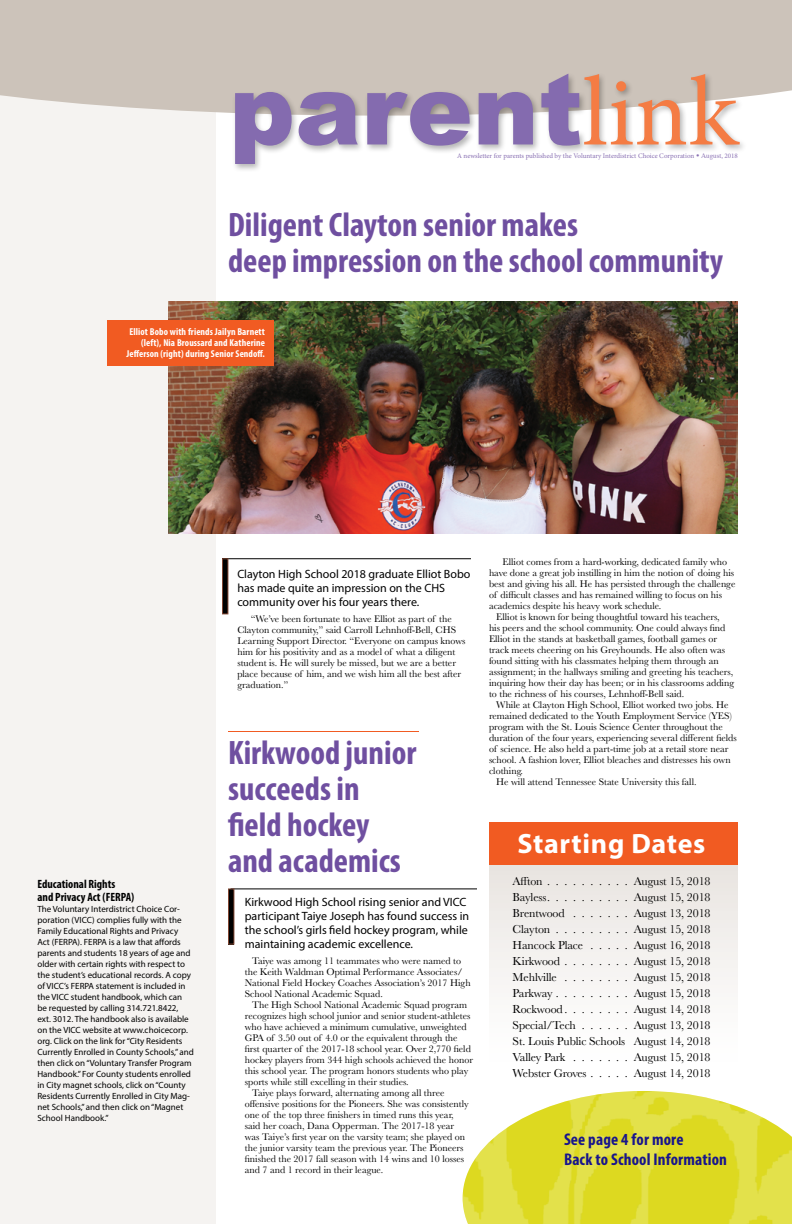
<style>
.page{position:relative;width:792px;height:1224px;background:#fff}
.page>*{position:absolute;margin:0;border:0;box-sizing:border-box;transform-origin:0 0}
.t1{font:900 99px "Arial";color:#846baf}
.t2{font:700 condensed 34px/36px "Myriad Pro";color:#6f4fa0}
.t3{font:700 28px "Myriad Pro";letter-spacing:.025em;color:#fff}
.t4{font:700 condensed 17px/20px "Myriad Pro";letter-spacing:.01em;color:#18158c}
.t5{font:12px/16px "Baskerville";letter-spacing:-.01em;color:#000;text-align:justify}
.t6{font:12px/14px "Myriad Pro";color:#000}
.t7{font:700 condensed 12px/13px "Myriad Pro";color:#000}
.t8{font:10px/11px "Baskerville";color:#000}
.t9{font:700 condensed 10px/11px "Myriad Pro";letter-spacing:.01em;color:#fff;text-align:right}
.t10{font:9px/11px "Myriad Pro";color:#000}
.t11{font:7px "Minion Pro";letter-spacing:-.005em;color:#8a71b3}
.s1{font-family:"Minion Pro";font-weight:400;color:#f47c44}
.s2{font-family:"Times";font-size:8px}
.s3{font-family:"Times"}
</style>
<div class="page">
<div style="left:0;top:0;width:216px;height:1224px;background:#f5f3f1"></div>
<div style="left:0;top:0;width:792px;height:113px;background:#ccc3ba"></div>
<div style="left:232px;top:71px;width:515px;height:101px;background:#000;opacity:.29"></div>
<img style="left:168px;top:301px;width:570px;height:232px">
<div style="left:107px;top:320px;width:166px;height:45px;background:#f15b22"></div>
<hr style="left:225px;top:558px;width:246px;height:1px;background:#000">
<div style="left:222px;top:559px;width:6px;height:55px;background:#000"></div>
<div style="left:222px;top:558px;width:6px;height:56px;border:1px solid #7f4632"></div>
<svg style="left:489px;top:865px;width:249px;height:123px"></svg>
<div style="left:489px;top:822px;width:249px;height:43px;background:#f15b22"></div>
<hr style="left:231px;top:889px;width:246px;height:1px;background:#000">
<div style="left:228px;top:889px;width:6px;height:55px;background:#000"></div>
<div style="left:228px;top:888px;width:6px;height:57px;border:1px solid #7f4632"></div>
<hr style="left:228px;top:731px;width:191px;height:1px;background:#f15b22">
<img style="left:463px;top:1091px;width:329px;height:133px">
<h1 class="t1" style="left:229px;top:37px;width:510px">parent<span class="s1">link</span></h1>
<p class="t11" style="left:457px;top:151px;width:282px">A newsletter for parents published by the Voluntary Interdistrict Choice Corporation <span class="s2">•</span> <span class="s3">August</span>, 2018</p>
<h2 class="t2" style="left:228px;top:206px;width:497px">Diligent Clayton senior makes<br>deep impression on the school community</h2>
<p class="t9" style="left:126px;top:326px;width:140px">Elliot Bobo with friends Jailyn Barnett (left), Nia Broussard and Katherine<br>Jefferson (right) during Senior Sendoff.</p>
<p class="t7" style="left:37px;top:877px;width:98px">Educational Rights and Privacy Act (FERPA)</p>
<p class="t10" style="left:37px;top:903px;width:158px">The Voluntary Interdistrict Choice Cor&shy;poration (VICC) complies fully with the Family Educational Rights and Privacy<br>Act (FERPA). FERPA is a law that affords parents and students 18 years of age and older with certain rights with respect to the student’s educational records. A copy of VICC’s FERPA statement is included in the VICC student handbook, which can be requested by calling 314.721.8422, ext. 3012. The handbook also is available on the VICC website at www.choicecorp. org. Click on the link for “City Residents Currently Enrolled in County Schools,” and then click on “Voluntary Transfer Program Handbook.” For County students enrolled in City magnet schools, click on “County Residents Currently Enrolled in City Mag&shy;net Schools,” and then click on “Magnet School Handbook.”</p>
<p class="t6" style="left:237px;top:566px;width:235px">Clayton High School 2018 graduate Elliot Bobo has made quite an impression on the CHS community over his four years there.</p>
<p class="t8" style="left:237px;top:613px;width:230px;text-indent:14px">“We’ve been fortunate to have Elliot as part of the Clayton community,” said Carroll Lehnhoff-Bell, CHS Learning Support Director. “Everyone on campus knows him for his positivity and as a model of what a diligent student is. He will surely be missed, but we are a better place because of him, and we wish him all the best after graduation.”</p>
<h2 class="t2" style="left:228px;top:734px;width:190px">Kirkwood junior succeeds in field hockey and academics</h2>
<p class="t6" style="left:245px;top:895px;width:226px">Kirkwood High School rising senior and VICC participant Taiye Joseph has found success in the school’s girls field hockey program, while maintaining academic excellence.</p>
<p class="t8" style="left:245px;top:956px;width:227px;text-indent:7px">Taiye was among 11 teammates who were named to the Keith Waldman Optimal Performance Associates/ National Field Hockey Coaches Association’s 2017 High School National Academic Squad.</p>
<p class="t8" style="left:252px;top:1000px;width:217px">The High School National Academic Squad program</p>
<p class="t8" style="left:245px;top:1011px;width:227px">recognizes high school junior and senior student-athletes</p>
<p class="t8" style="left:245px;top:1022px;width:223px">who have achieved a minimum cumulative, unweighted</p>
<p class="t8" style="left:245px;top:1033px;width:214px">GPA of 3.50 out of 4.0 or the equivalent through the</p>
<p class="t8" style="left:245px;top:1044px;width:228px">first quarter of the 2017-18 school year. Over 2,770 field</p>
<p class="t8" style="left:245px;top:1055px;width:230px">hockey players from 344 high schools achieved the honor</p>
<p class="t8" style="left:245px;top:1066px;width:225px">this school year. The program honors students who play</p>
<p class="t8" style="left:245px;top:1077px;width:165px">sports while still excelling in their studies.</p>
<p class="t8" style="left:252px;top:1088px;width:194px">Taiye plays forward, alternating among all three</p>
<p class="t8" style="left:245px;top:1099px;width:225px">offensive positions for the Pioneers. She was consistently</p>
<p class="t8" style="left:245px;top:1110px;width:210px">one of the top three finishers in timed runs this year,</p>
<p class="t8" style="left:245px;top:1121px;width:211px">said her coach, Dana Opperman. The 2017-18 year</p>
<p class="t8" style="left:245px;top:1132px;width:222px">was Taiye’s first year on the varsity team; she played on</p>
<p class="t8" style="left:245px;top:1143px;width:220px">the junior varsity team the previous year. The Pioneers</p>
<p class="t8" style="left:245px;top:1154px;width:221px">finished the 2017 fall season with 14 wins and 10 losses</p>
<p class="t8" style="left:245px;top:1165px;width:140px">and 7 and 1 record in their league.</p>
<p class="t8" style="left:502px;top:556px;width:226px">Elliot comes from a hard-working, dedicated family who</p>
<p class="t8" style="left:489px;top:567px;width:247px">have done a great job instilling in him the notion of doing his</p>
<p class="t8" style="left:489px;top:578px;width:248px">best and giving his all. He has persisted through the challenge</p>
<p class="t8" style="left:489px;top:589px;width:235px">of difficult classes and has remained willing to focus on his</p>
<p class="t8" style="left:489px;top:600px;width:174px">academics despite his heavy work schedule.</p>
<p class="t8" style="left:496px;top:611px;width:225px">Elliot is known for being thoughtful toward his teachers,</p>
<p class="t8" style="left:489px;top:622px;width:238px">his peers and the school community. One could always find</p>
<p class="t8" style="left:489px;top:633px;width:230px">Elliot in the stands at basketball games, football games or</p>
<p class="t8" style="left:489px;top:644px;width:238px">track meets cheering on his Greyhounds. He also often was</p>
<p class="t8" style="left:489px;top:655px;width:231px">found sitting with his classmates helping them through an</p>
<p class="t8" style="left:489px;top:666px;width:246px">assignment; in the hallways smiling and greeting his teachers,</p>
<p class="t8" style="left:489px;top:677px;width:247px">inquiring how their day has been; or in his classrooms adding</p>
<p class="t8" style="left:489px;top:688px;width:197px">to the richness of his courses, Lehnhoff-Bell said.</p>
<p class="t8" style="left:496px;top:699px;width:234px">While at Clayton High School, Elliot worked two jobs. He</p>
<p class="t8" style="left:489px;top:710px;width:245px">remained dedicated to the Youth Employment Service (YES)</p>
<p class="t8" style="left:489px;top:721px;width:235px">program with the St. Louis Science Center throughout the</p>
<p class="t8" style="left:489px;top:732px;width:249px">duration of the four years, experiencing several different fields</p>
<p class="t8" style="left:489px;top:743px;width:241px">of science. He also held a part-time job at a retail store near</p>
<p class="t8" style="left:489px;top:754px;width:243px">school. A fashion lover, Elliot bleaches and distresses his own</p>
<p class="t8" style="left:489px;top:765px;width:36px">clothing.</p>
<p class="t8" style="left:496px;top:776px;width:202px">He will attend Tennessee State University this fall.</p>
<h3 class="t3" style="left:518px;top:825px;width:189px">Starting Dates</h3>
<p class="t5" style="left:513px;top:873px;width:36px">Affton...........</p>
<p class="t5" style="left:634px;top:873px;width:78px">August 15, 2018</p>
<p class="t5" style="left:513px;top:889px;width:38px">Bayless...........</p>
<p class="t5" style="left:513px;top:889px;width:199px;text-indent:121px">August 15, 2018<br>Brentwood . . . . . . . August 13, 2018<br>Clayton ..........</p>
<p class="t5" style="left:513px;top:921px;width:199px;text-indent:121px">August 15, 2018<br>Hancock Place . . . . . August 16, 2018<br>Kirkwood.........</p>
<p class="t5" style="left:513px;top:953px;width:199px;text-indent:121px">August 15, 2018<br>Mehlville . . . . . . . . August 15, 2018<br>Parkway..........</p>
<p class="t5" style="left:634px;top:985px;width:78px">August 15, 2018</p>
<p class="t5" style="left:513px;top:1001px;width:199px;text-indent:121px">August 14, 2018<br>Special/Tech . . . . . . August 13, 2018<br>St. Louis Public Schools August 14, 2018<br>Valley Park . . . . . . . August 15, 2018<br>Webster Groves......</p>
<p class="t5" style="left:513px;top:1001px;width:54px">Rockwood.........</p>
<p class="t5" style="left:634px;top:1065px;width:78px">August 14, 2018</p>
<h3 class="t4" style="left:564px;top:1129px;width:165px">See page 4 for more<br>Back to School Information</h3>
</div>
